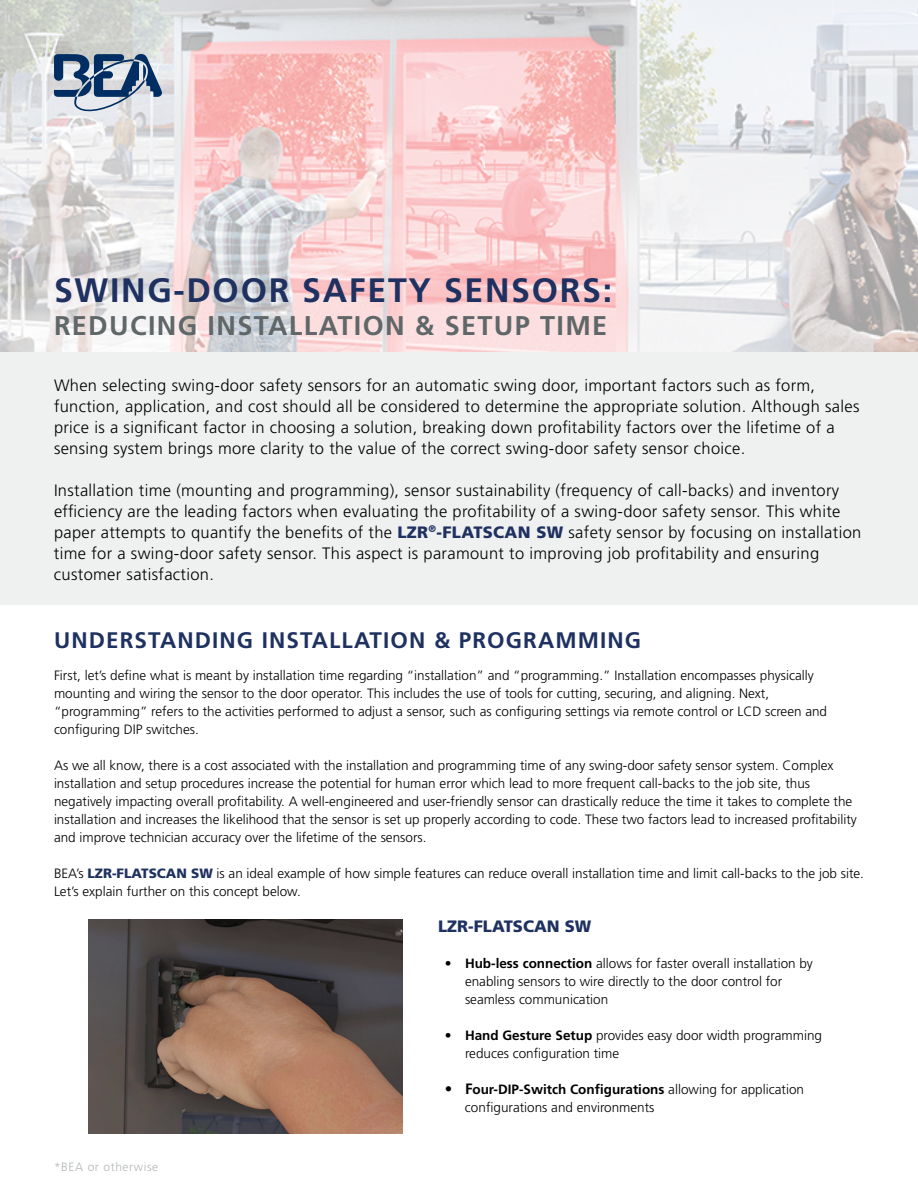
<style>
.page{position:relative;width:918px;height:1188px;background:#fff}
.page>*{position:absolute;margin:0;border:0;box-sizing:border-box;transform-origin:0 0}
.t1{font:700 33.9px "Frutiger LT Std";letter-spacing:.05em;color:#1e3160}
.t2{font:700 27px "Frutiger LT Std";letter-spacing:.05em;color:#606768}
.t3{font:700 22.5px "Frutiger LT Std";letter-spacing:.05em;color:#1e3160}
.t4{font:300 16.5px/21px "Frutiger LT Std";letter-spacing:.02em;color:#000}
.t5{font:900 16.5px "Frutiger LT Std";color:#1e3160}
.t6{font:300 13.5px/18px "Frutiger LT Std";color:#000}
.t7{font:300 12px "Frutiger LT Std";letter-spacing:.05em;color:#b2b6b7}
.s1{font-weight:900;color:#1e3160}
.s2{font-weight:700}
.s3{font-weight:700;font-size:15px}
</style>
<div class="page">
<svg style="left:0;top:0;width:918px;height:352px"></svg>
<div style="left:0;top:352px;width:918px;height:253px;background:#eff0f0"></div>
<svg style="left:54px;top:54px;width:108px;height:58px;background:#879ab1"></svg>
<img style="left:88px;top:920px;width:315px;height:214px">
<h1 class="t1" style="left:54px;top:271px;width:560px">SWING-DOOR SAFETY SENSORS:</h1>
<h2 class="t2" style="left:54px;top:309px;width:555px">REDUCING INSTALLATION &amp; SETUP TIME</h2>
<p class="t4" style="left:54px;top:375px;width:807px">When selecting swing-door safety sensors for an automatic swing door, important factors such as form, function, application, and cost should all be considered to determine the appropriate solution. Although sales price is a significant factor in choosing a solution, breaking down profitability factors over the lifetime of a sensing system brings more clarity to the value of the correct swing-door safety sensor choice.</p>
<p class="t4" style="left:54px;top:480px;width:809px">Installation time (mounting and programming), sensor sustainability (frequency of call-backs) and inventory efficiency are the leading factors when evaluating the profitability of a swing-door safety sensor. This white paper attempts to quantify the benefits of the <span class="s1">LZR</span><sup>®</sup><span class="s1">-FLATSCAN SW</span> safety sensor by focusing on installation time for a swing-door safety sensor. This aspect is paramount to improving job profitability and ensuring customer satisfaction.</p>
<h3 class="t3" style="left:54px;top:627px;width:589px">UNDERSTANDING INSTALLATION &amp; PROGRAMMING</h3>
<p class="t6" style="left:54px;top:666px;width:775px">First, let’s define what is meant by installation time regarding “installation” and “programming.” Installation encompasses physically mounting and wiring the sensor to the door operator. This includes the use of tools for cutting, securing, and aligning. Next, “programming” refers to the activities performed to adjust a sensor, such as configuring settings via remote control or LCD screen and configuring DIP switches.</p>
<p class="t6" style="left:54px;top:756px;width:804px">As we all know, there is a cost associated with the installation and programming time of any swing-door safety sensor system. Complex installation and setup procedures increase the potential for human error which lead to more frequent call-backs to the job site, thus negatively impacting overall profitability. A well-engineered and user-friendly sensor can drastically reduce the time it takes to complete the installation and increases the likelihood that the sensor is set up properly according to code. These two factors lead to increased profitability and improve technician accuracy over the lifetime of the sensors.</p>
<p class="t6" style="left:54px;top:864px;width:812px">BEA’s <span class="s1">LZR-FLATSCAN SW</span> is an ideal example of how simple features can reduce overall installation time and limit call-backs to the job site.<br>Let’s explain further on this concept below.</p>
<p class="t7" style="left:54px;top:1160px;width:106px">*BEA or otherwise</p>
<p class="t5" style="left:438px;top:916px;width:155px">LZR-FLATSCAN SW</p>
<p class="t6" style="left:465px;top:954px;width:349px;text-indent:-20px"><span class="s2">• Hub-less connection</span> allows for faster overall installation by enabling sensors to wire directly to the door control for seamless communication</p>
<p class="t6" style="left:465px;top:1026px;width:359px;text-indent:-20px"><span class="s2">• Hand Gesture Setup</span> provides easy door width programming reduces configuration time</p>
<p class="t6" style="left:465px;top:1080px;width:341px;text-indent:-20px"><span class="s3">• F</span><span class="s2">our-DIP-Switch Configurations</span> allowing for application configurations and environments</p>
</div>
